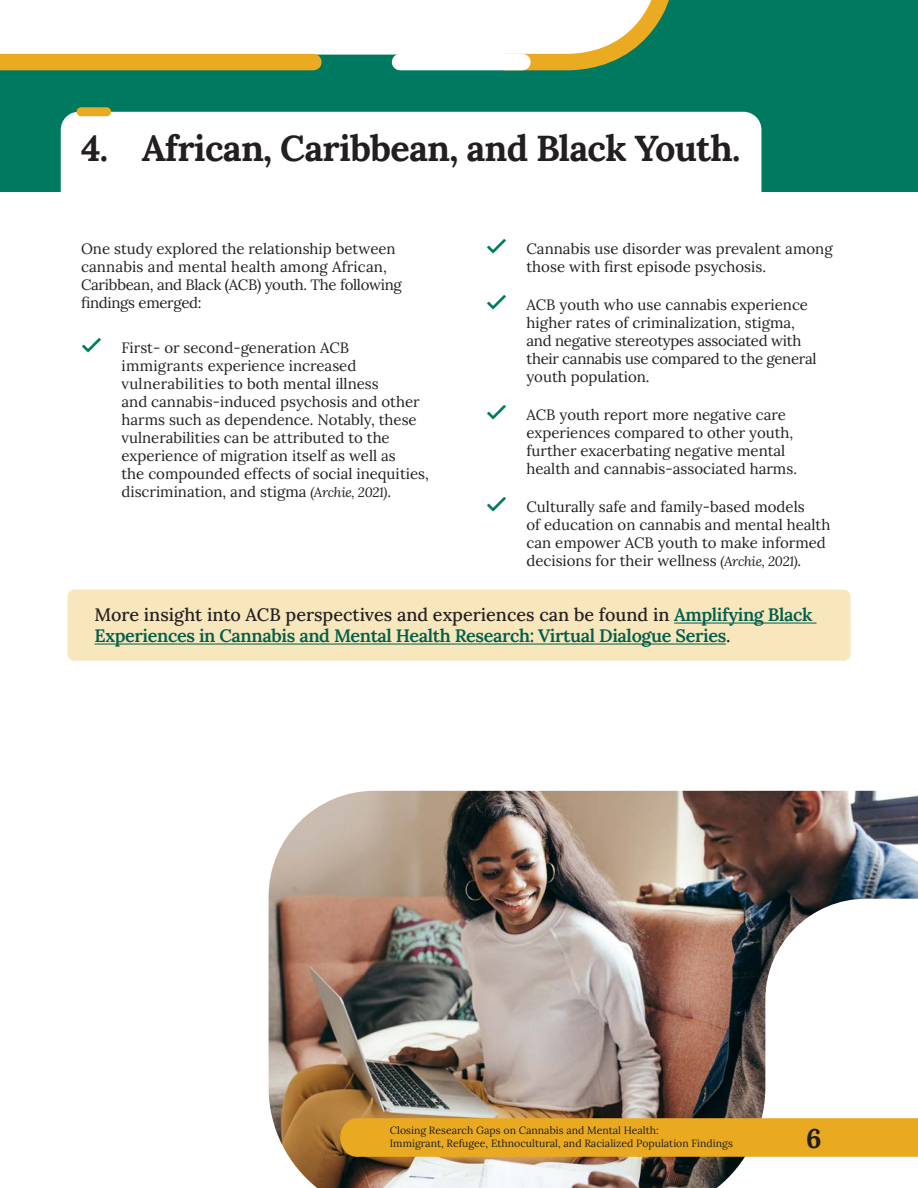
<style>
.page{position:relative;width:918px;height:1188px;background:#fff}
.page>*{position:absolute;margin:0;border:0;box-sizing:border-box;transform-origin:0 0}
.t1{font:700 36px "Lora";letter-spacing:-.02em;color:#231f20}
.t2{font:700 27px "Lora";color:#231f20}
.t3{font:600 18px/21px "Lora";letter-spacing:-.02em;color:#005f4c}
.t4{font:15px/18px "Lora";color:#231f20}
.t5{font:10.5px/12.8px "Lora";color:#231f20}
.s1{color:#007961}
.s2{font-style:italic;font-size:13.5px}
.s3{font-weight:500;color:#231f20}
</style>
<div class="page">
<div style="left:0;top:0;width:918px;height:191px;background:#007961"></div>
<div style="left:61px;top:112px;width:700px;height:79px;background:#fff"></div>
<div style="left:81px;top:107px;width:26px;height:9px;background:#e9aa22"></div>
<div style="left:68px;top:590px;width:782px;height:71px;background:#f8e6bd;border-radius:7px"></div>
<hr style="left:674px;top:623px;width:143px;height:1px;background:#005f4c">
<hr style="left:94px;top:644px;width:632px;height:1px;background:#005f4c">
<img style="left:269px;top:791px;width:649px;height:397px">
<svg style="left:0;top:0;width:669px;height:71px;background:#e7e5cc"></svg>
<div style="left:400px;top:54px;width:122px;height:16px;background:#fff"></div>
<div style="left:340px;top:1118px;width:578px;height:39px;background:#e9aa22"></div>
<h2 class="t1" style="left:81px;top:119px;width:661px">4. African, Caribbean, and Black Youth.</h2>
<p class="t4" style="left:526px;top:238px;width:308px;text-indent:-40px"><span class="s1">✓</span> Cannabis use disorder was prevalent among those with first episode psychosis.</p>
<p class="t4" style="left:526px;top:295px;width:292px;text-indent:-40px"><span class="s1">✓</span> ACB youth who use cannabis experience higher rates of criminalization, stigma, and negative stereotypes associated with their cannabis use compared to the general youth population.</p>
<p class="t4" style="left:526px;top:405px;width:272px;text-indent:-40px"><span class="s1">✓</span> ACB youth report more negative care experiences compared to other youth, further exacerbating negative mental health and cannabis-associated harms.</p>
<p class="t4" style="left:526px;top:497px;width:305px;text-indent:-40px"><span class="s1">✓</span> Culturally safe and family-based models<br>of education on cannabis and mental health can empower ACB youth to make informed decisions for their wellness <span class="s2">(Archie, 2021)</span>.</p>
<p class="t3" style="left:94px;top:603px;width:720px"><span class="s3">More insight into ACB perspectives and experiences can be found in</span> Amplifying Black<br>Experiences in Cannabis and Mental Health Research: Virtual Dialogue Series<span class="s3">.</span></p>
<p class="t4" style="left:81px;top:238px;width:322px">One study explored the relationship between cannabis and mental health among African, Caribbean, and Black (ACB) youth. The following findings emerged:</p>
<p class="t4" style="left:122px;top:337px;width:309px;text-indent:-40px"><span class="s1">✓</span> First- or second-generation ACB immigrants experience increased vulnerabilities to both mental illness<br>and cannabis-induced psychosis and other harms such as dependence. Notably, these vulnerabilities can be attributed to the experience of migration itself as well as<br>the compounded effects of social inequities, discrimination, and stigma <span class="s2">(Archie, 2021)</span>.</p>
<p class="t5" style="left:390px;top:1123px;width:344px">Closing Research Gaps on Cannabis and Mental Health:<br>Immigrant, Refugee, Ethnocultural, and Racialized Population Findings</p>
<h2 class="t2" style="left:806px;top:1117px;width:17px">6</h2>
</div>
